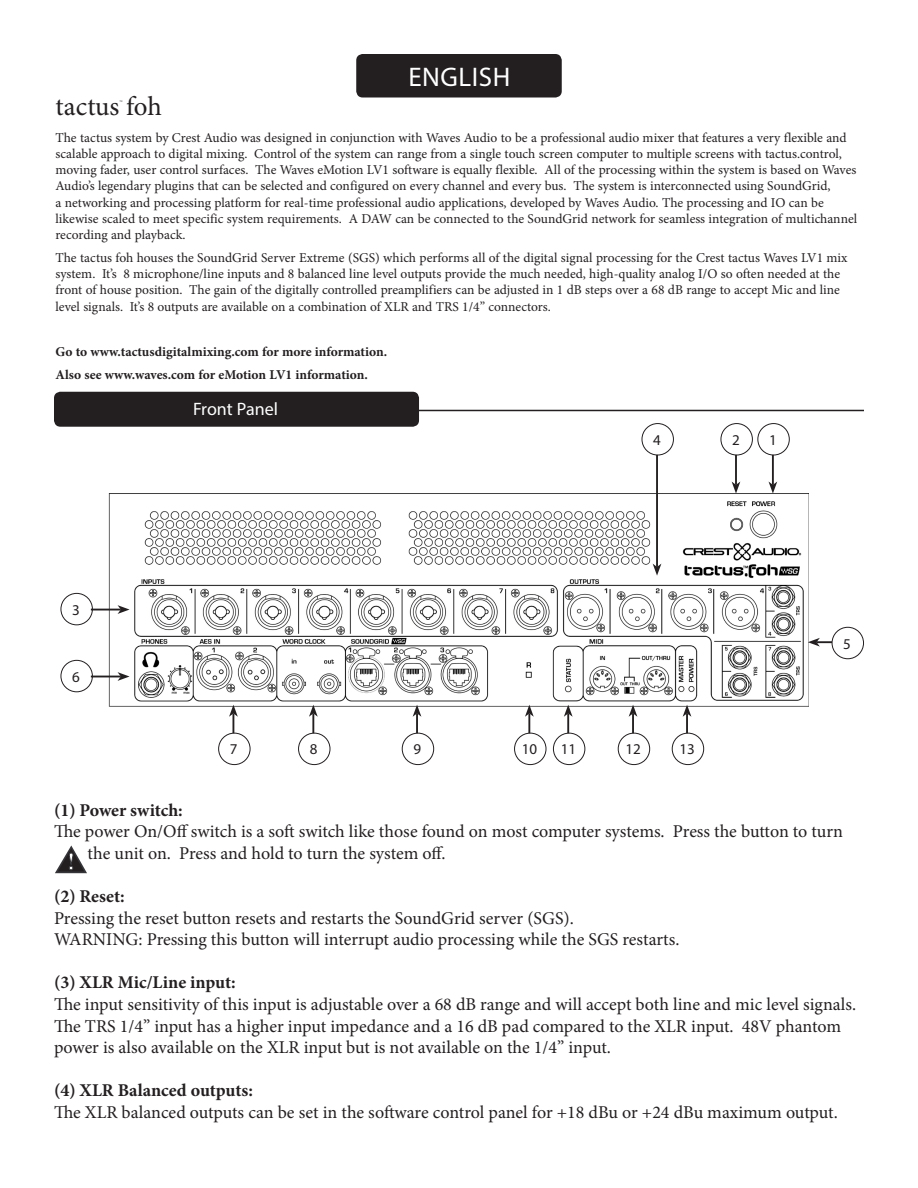
<style>
.page{position:relative;width:918px;height:1188px;background:#fff}
.page>*{position:absolute;margin:0;border:0;box-sizing:border-box;transform-origin:0 0}
.Body{font:27px "Minion Pro";letter-spacing:-.005em;color:#231f20}
.t1{font:27px "Myriad Pro";letter-spacing:.02em;color:#fff}
.t2{font:18px/21.6px "Minion Pro";letter-spacing:-.005em;color:#231f20}
.t3{font:700 18px "Minion Pro";color:#231f20}
.t4{font:18px "Myriad Pro";color:#fff}
.t5{font:15px "Myriad Pro";color:#231f20}
.Body-2{font:13.5px/16.2px "Minion Pro";color:#231f20}
.Body-3{font:700 13.5px "Minion Pro";color:#231f20}
.Body-4{font:7.05px "Minion Pro";color:#231f20}
</style>
<div class="page">
<div style="left:356px;top:54px;width:206px;height:44px;background:#231f20;border-radius:6px"></div>
<svg style="left:55px;top:846px;width:32px;height:27px"></svg>
<div style="left:54px;top:392px;width:365px;height:35px;background:#231f20;border-radius:6px"></div>
<hr style="left:416px;top:410px;width:448px;height:1px;background:#231f20">
<img style="left:108px;top:494px;width:701px;height:213px">
<hr style="left:735px;top:455px;width:2px;height:30px;background:#231f20">
<svg style="left:732px;top:482px;width:8px;height:12px"></svg>
<hr style="left:656px;top:455px;width:2px;height:112px;background:#231f20">
<svg style="left:653px;top:564px;width:8px;height:12px"></svg>
<hr style="left:91px;top:676px;width:30px;height:1px;background:#231f20">
<svg style="left:118px;top:672px;width:12px;height:9px"></svg>
<hr style="left:91px;top:609px;width:30px;height:1px;background:#231f20">
<svg style="left:118px;top:605px;width:12px;height:9px"></svg>
<hr style="left:232px;top:713px;width:2px;height:20px;background:#231f20">
<svg style="left:229px;top:705px;width:9px;height:12px"></svg>
<hr style="left:312px;top:713px;width:2px;height:20px;background:#231f20">
<svg style="left:309px;top:705px;width:9px;height:12px"></svg>
<hr style="left:416px;top:713px;width:2px;height:20px;background:#231f20">
<svg style="left:413px;top:705px;width:8px;height:12px"></svg>
<hr style="left:528px;top:713px;width:2px;height:20px;background:#231f20">
<svg style="left:525px;top:705px;width:9px;height:12px"></svg>
<hr style="left:567px;top:713px;width:2px;height:20px;background:#231f20">
<svg style="left:564px;top:705px;width:9px;height:12px"></svg>
<hr style="left:632px;top:713px;width:2px;height:20px;background:#231f20">
<svg style="left:629px;top:705px;width:8px;height:12px"></svg>
<hr style="left:686px;top:713px;width:2px;height:20px;background:#231f20">
<svg style="left:683px;top:705px;width:8px;height:12px"></svg>
<hr style="left:772px;top:455px;width:2px;height:30px;background:#231f20">
<svg style="left:769px;top:482px;width:8px;height:12px"></svg>
<svg style="left:808px;top:638px;width:24px;height:9px"></svg>
<div style="left:720px;top:423px;width:33px;height:32px;border:1px solid #231f20;border-radius:50%"></div>
<div style="left:642px;top:423px;width:32px;height:32px;border:1px solid #231f20;border-radius:50%"></div>
<div style="left:60px;top:660px;width:33px;height:32px;border:1px solid #231f20;border-radius:50%"></div>
<div style="left:60px;top:593px;width:33px;height:32px;border:1px solid #231f20;border-radius:50%"></div>
<div style="left:218px;top:733px;width:33px;height:32px;border:1px solid #231f20;border-radius:50%"></div>
<div style="left:298px;top:733px;width:32px;height:32px;border:1px solid #231f20;border-radius:50%"></div>
<div style="left:402px;top:733px;width:32px;height:32px;border:1px solid #231f20;border-radius:50%"></div>
<div style="left:514px;top:733px;width:32px;height:32px;border:1px solid #231f20;border-radius:50%"></div>
<div style="left:553px;top:733px;width:32px;height:32px;border:1px solid #231f20;border-radius:50%"></div>
<div style="left:618px;top:733px;width:32px;height:32px;border:1px solid #231f20;border-radius:50%"></div>
<div style="left:672px;top:733px;width:32px;height:32px;border:1px solid #231f20;border-radius:50%"></div>
<div style="left:757px;top:423px;width:33px;height:32px;border:1px solid #231f20;border-radius:50%"></div>
<div style="left:832px;top:627px;width:32px;height:32px;border:1px solid #231f20;border-radius:50%"></div>
<p class="t1" style="left:408px;top:61px;width:103px">ENGLISH</p>
<p class="Body" style="left:56px;top:88px;width:108px">tactus foh</p>
<p class="Body-4" style="left:119px;top:98px;width:5px">™</p>
<p class="Body-2" style="left:56px;top:129px;width:803px">The tactus system by Crest Audio was designed in conjunction with Waves Audio to be a professional audio mixer that features a very flexible and scalable approach to digital mixing. Control of the system can range from a single touch screen computer to multiple screens with tactus.control, moving fader, user control surfaces. The Waves eMotion LV1 software is equally flexible. All of the processing within the system is based on Waves Audio’s legendary plugins that can be selected and configured on every channel and every bus. The system is interconnected using SoundGrid,<br>a networking and processing platform for real-time professional audio applications, developed by Waves Audio. The processing and IO can be likewise scaled to meet specific system requirements. A DAW can be connected to the SoundGrid network for seamless integration of multichannel recording and playback.</p>
<p class="Body-2" style="left:56px;top:250px;width:794px">The tactus foh houses the SoundGrid Server Extreme (SGS) which performs all of the digital signal processing for the Crest tactus Waves LV1 mix system. It’s 8 microphone/line inputs and 8 balanced line level outputs provide the much needed, high-quality analog I/O so often needed at the front of house position. The gain of the digitally controlled preamplifiers can be adjusted in 1 dB steps over a 68 dB range to accept Mic and line level signals. It’s 8 outputs are available on a combination of XLR and TRS 1/4” connectors.</p>
<p class="Body-3" style="left:56px;top:343px;width:333px">Go to www.tactusdigitalmixing.com for more information.</p>
<p class="Body-3" style="left:56px;top:366px;width:314px">Also see www.waves.com for eMotion LV1 information.</p>
<p class="t5" style="left:72px;top:600px;width:9px">3</p>
<p class="t5" style="left:72px;top:667px;width:9px">6</p>
<p class="t4" style="left:193px;top:398px;width:86px">Front Panel</p>
<p class="t5" style="left:653px;top:431px;width:9px">4</p>
<p class="t5" style="left:732px;top:431px;width:9px">2</p>
<p class="t5" style="left:769px;top:431px;width:9px">1</p>
<p class="t5" style="left:230px;top:740px;width:9px">7</p>
<p class="t5" style="left:310px;top:740px;width:9px">8</p>
<p class="t5" style="left:413px;top:740px;width:9px">9</p>
<p class="t5" style="left:522px;top:740px;width:17px">10</p>
<p class="t5" style="left:561px;top:740px;width:17px">11</p>
<p class="t5" style="left:626px;top:740px;width:17px">12</p>
<p class="t5" style="left:680px;top:740px;width:17px">13</p>
<p class="t5" style="left:843px;top:634px;width:9px">5</p>
<p class="t3" style="left:54px;top:797px;width:130px">(1) Power switch:</p>
<p class="t2" style="left:88px;top:821px;width:757px;text-indent:-34px">The power On/Off switch is a soft switch like those found on most computer systems. Press the button to turn the unit on. Press and hold to turn the system off.</p>
<p class="t3" style="left:54px;top:883px;width:72px">(2) Reset:</p>
<p class="t2" style="left:54px;top:907px;width:521px">Pressing the reset button resets and restarts the SoundGrid server (SGS).</p>
<p class="t2" style="left:54px;top:929px;width:627px">WARNING: Pressing this button will interrupt audio processing while the SGS restarts.</p>
<p class="t3" style="left:54px;top:970px;width:183px">(3) XLR Mic/Line input:</p>
<p class="t2" style="left:54px;top:993px;width:804px">The input sensitivity of this input is adjustable over a 68 dB range and will accept both line and mic level signals.<br>The TRS 1/4” input has a higher input impedance and a 16 dB pad compared to the XLR input. 48V phantom power is also available on the XLR input but is not available on the 1/4” input.</p>
<p class="t3" style="left:54px;top:1078px;width:200px">(4) XLR Balanced outputs:</p>
<p class="t2" style="left:54px;top:1101px;width:785px">The XLR balanced outputs can be set in the software control panel for +18 dBu or +24 dBu maximum output.</p>
</div>
